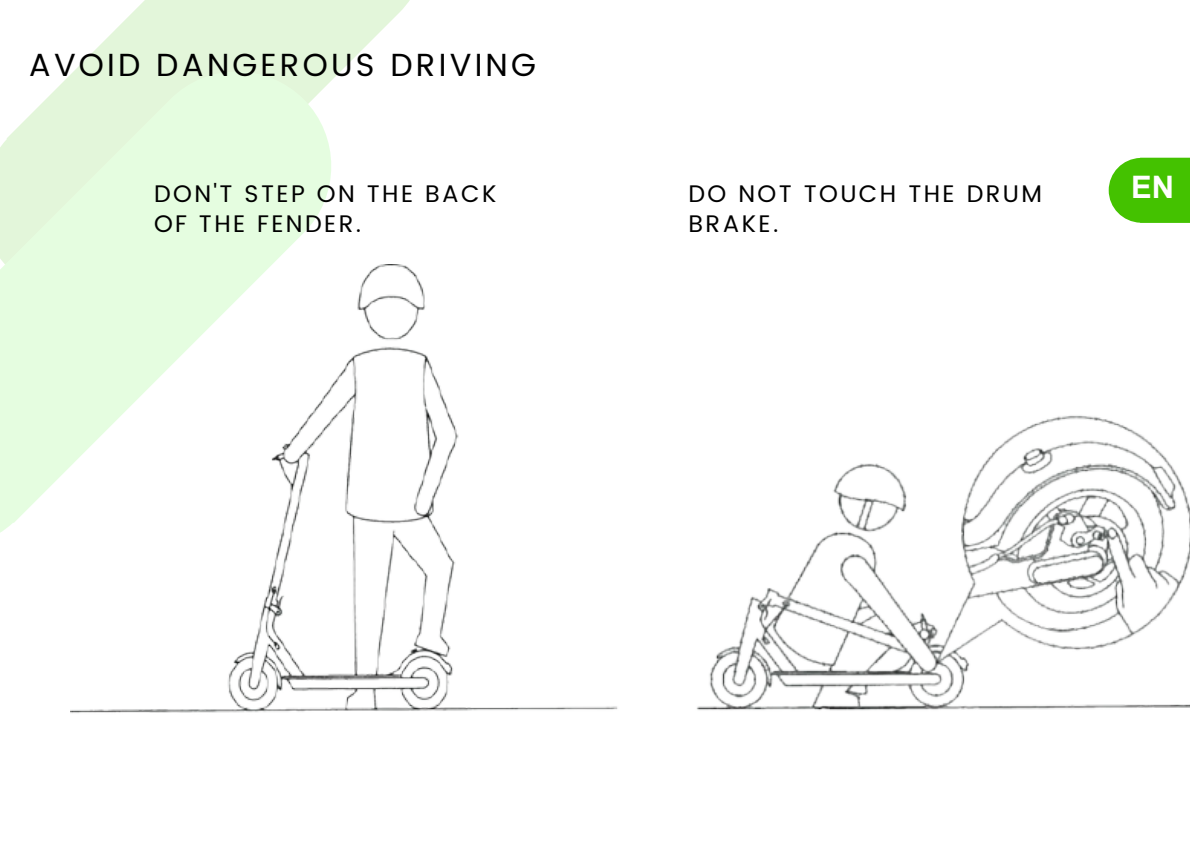
<style>
.page{position:relative;width:1190px;height:851px;background:#fff}
.page>*{position:absolute;margin:0;border:0;box-sizing:border-box;transform-origin:0 0}
.t1{font:32px "Poppins";letter-spacing:.1em;color:#000}
.t2{font:700 31px "Arial";color:#fff}
.t3{font:24px/30px "Poppins";letter-spacing:.1em;color:#000}
</style>
<div class="page">
<svg style="left:113px;top:0;width:297px;height:265px"></svg>
<svg style="left:0;top:32px;width:371px;height:501px;fill:#e5fde0"></svg>
<img style="left:71px;top:265px;width:1119px;height:448px">
<svg style="left:1109px;top:158px;width:81px;height:65px"></svg>
<h1 class="t1" style="left:29px;top:46px;width:509px">AVOID DANGEROUS DRIVING</h1>
<p class="t3" style="left:154px;top:179px;width:344px">DON'T STEP ON THE BACK<br>OF THE FENDER.</p>
<p class="t3" style="left:689px;top:179px;width:355px">DO NOT TOUCH THE DRUM<br>BRAKE.</p>
<p class="t2" style="left:1131px;top:175px;width:45px">EN</p>
</div>
